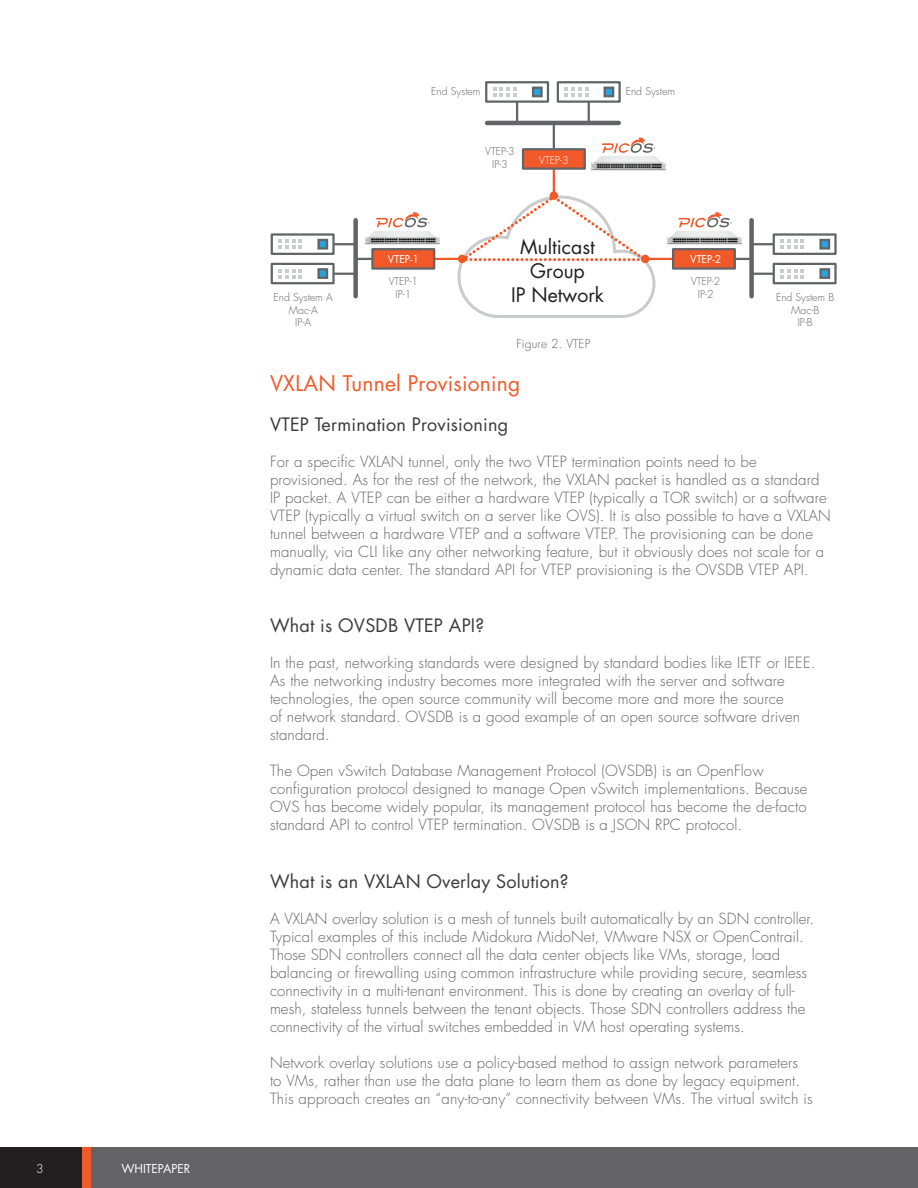
<style>
.page{position:relative;width:918px;height:1188px;background:#fff}
.page>*{position:absolute;margin:0;border:0;box-sizing:border-box;transform-origin:0 0}
.t1{font:21px "Futura Std";letter-spacing:.01em;color:#f15929}
.t2{font:19.5px/24px "Futura Std";color:#231f20;text-align:center}
.t3{font:18px "Futura Std";letter-spacing:.01em;color:#3b3b3b}
.t4{font:300 15px/18px "Futura Std";letter-spacing:.01em;color:#636366}
.t5{font:300 12px "Futura Std";letter-spacing:.01em;color:#636366}
.t6{font:12px "Futura Std";color:#fff}
.t7{font:300 12px "Futura Std";color:#fff}
.t8{font:300 10.5px/12.6px "Futura Std";color:#636366;text-align:center}
.t9{font:10.5px "Futura Std";color:#fff}
.t10{font:300 10.5px "Futura Std";color:#fff}
</style>
<div class="page">
<div style="left:82px;top:1147px;width:836px;height:41px;background:#636366"></div>
<div style="left:2px;top:1147px;width:89px;height:41px;background:#f15929"></div>
<div style="left:0;top:1147px;width:82px;height:41px;background:#231f20"></div>
<div style="left:271px;top:263px;width:64px;height:21px;border:2px solid #626467"></div>
<div style="left:319px;top:269px;width:8px;height:9px;background:#27a4dc"></div>
<div style="left:317px;top:268px;width:11px;height:11px;border:2px solid #626467"></div>
<svg style="left:278px;top:269px;width:24px;height:9px"></svg>
<div style="left:271px;top:233px;width:64px;height:22px;border:2px solid #626467"></div>
<div style="left:319px;top:240px;width:8px;height:8px;background:#27a4dc"></div>
<div style="left:317px;top:239px;width:11px;height:11px;border:2px solid #626467"></div>
<svg style="left:278px;top:239px;width:24px;height:10px"></svg>
<div style="left:353px;top:220px;width:5px;height:76px;background:#626467"></div>
<hr style="left:334px;top:243px;width:21px;height:2px;background:#626467">
<hr style="left:334px;top:273px;width:21px;height:2px;background:#626467">
<svg style="left:358px;top:258px;width:13px;height:2px"></svg>
<hr style="left:435px;top:258px;width:27px;height:2px;background:#f15929">
<hr style="left:553px;top:168px;width:2px;height:28px;background:#f15929">
<div style="left:773px;top:263px;width:64px;height:21px;border:2px solid #626467"></div>
<div style="left:821px;top:269px;width:8px;height:9px;background:#27a4dc"></div>
<div style="left:819px;top:268px;width:11px;height:11px;border:2px solid #626467"></div>
<svg style="left:780px;top:269px;width:24px;height:9px"></svg>
<div style="left:773px;top:233px;width:64px;height:22px;border:2px solid #626467"></div>
<div style="left:821px;top:240px;width:8px;height:8px;background:#27a4dc"></div>
<div style="left:819px;top:239px;width:11px;height:11px;border:2px solid #626467"></div>
<svg style="left:780px;top:239px;width:24px;height:10px"></svg>
<div style="left:749px;top:220px;width:5px;height:76px;background:#626467"></div>
<hr style="left:752px;top:243px;width:21px;height:2px;background:#626467">
<hr style="left:752px;top:273px;width:21px;height:2px;background:#626467">
<svg style="left:736px;top:258px;width:13px;height:2px"></svg>
<hr style="left:645px;top:258px;width:27px;height:2px;background:#f15929">
<svg style="left:456px;top:193px;width:201px;height:125px"></svg>
<div style="left:485px;top:81px;width:64px;height:22px;border:2px solid #626467"></div>
<div style="left:533px;top:88px;width:9px;height:8px;background:#27a4dc"></div>
<div style="left:532px;top:87px;width:11px;height:10px;border:2px solid #626467"></div>
<svg style="left:493px;top:87px;width:24px;height:10px"></svg>
<div style="left:557px;top:81px;width:64px;height:22px;border:2px solid #626467"></div>
<div style="left:605px;top:88px;width:8px;height:8px;background:#27a4dc"></div>
<div style="left:604px;top:87px;width:10px;height:10px;border:2px solid #626467"></div>
<svg style="left:564px;top:87px;width:24px;height:10px"></svg>
<div style="left:523px;top:149px;width:62px;height:20px;background:#f15929"></div>
<div style="left:522px;top:148px;width:64px;height:22px;border:2px solid #626467"></div>
<hr style="left:487px;top:121px;width:132px;height:4px;background:#626467">
<hr style="left:588px;top:101px;width:2px;height:21px;background:#626467">
<hr style="left:516px;top:101px;width:2px;height:21px;background:#626467">
<hr style="left:553px;top:124px;width:2px;height:25px;background:#626467">
<img style="left:591px;top:157px;width:75px;height:13px">
<svg style="left:602px;top:137px;width:53px;height:16px"></svg>
<div style="left:673px;top:249px;width:62px;height:20px;background:#f15929"></div>
<div style="left:672px;top:248px;width:64px;height:22px;border:2px solid #626467"></div>
<img style="left:667px;top:232px;width:75px;height:13px">
<svg style="left:678px;top:212px;width:54px;height:15px"></svg>
<div style="left:372px;top:249px;width:62px;height:20px;background:#f15929"></div>
<div style="left:371px;top:248px;width:64px;height:22px;border:2px solid #626467"></div>
<img style="left:365px;top:232px;width:75px;height:13px">
<svg style="left:376px;top:212px;width:53px;height:15px"></svg>
<p class="t7" style="left:36px;top:1161px;width:9px">3</p>
<p class="t6" style="left:121px;top:1161px;width:70px">WHITEPAPER</p>
<p class="t8" style="left:431px;top:86px;width:51px">End System</p>
<p class="t8" style="left:626px;top:86px;width:51px">End System</p>
<p class="t8" style="left:485px;top:146px;width:31px">VTEP-3<br>IP-3</p>
<p class="t10" style="left:539px;top:153px;width:31px">VTEP-3</p>
<h2 class="t2" style="left:520px;top:236px;width:76px">Multicast<br>Group</h2>
<p class="t9" style="left:388px;top:253px;width:33px">VTEP-1</p>
<p class="t8" style="left:389px;top:276px;width:31px">VTEP-1<br>IP-1</p>
<p class="t8" style="left:274px;top:291px;width:61px">End System A</p>
<h2 class="t2" style="left:511px;top:284px;width:95px">IP Network</h2>
<p class="t8" style="left:289px;top:304px;width:31px">Mac-A<br>IP-A</p>
<p class="t9" style="left:690px;top:253px;width:33px">VTEP-2</p>
<p class="t8" style="left:691px;top:276px;width:31px">VTEP-2<br>IP-2</p>
<p class="t8" style="left:776px;top:291px;width:60px">End System B<br>Mac-B<br>IP-B</p>
<p class="t5" style="left:516px;top:336px;width:76px">Figure 2. VTEP</p>
<h1 class="t1" style="left:270px;top:370px;width:252px">VXLAN Tunnel Provisioning</h1>
<p class="t3" style="left:270px;top:413px;width:240px">VTEP Termination Provisioning</p>
<p class="t4" style="left:270px;top:453px;width:562px">For a specific VXLAN tunnel, only the two VTEP termination points need to be provisioned. As for the rest of the network, the VXLAN packet is handled as a standard IP packet. A VTEP can be either a hardware VTEP (typically a TOR switch) or a software VTEP (typically a virtual switch on a server like OVS). It is also possible to have a VXLAN tunnel between a hardware VTEP and a software VTEP. The provisioning can be done manually, via CLI like any other networking feature, but it obviously does not scale for a dynamic data center. The standard API for VTEP provisioning is the OVSDB VTEP API.</p>
<p class="t3" style="left:270px;top:614px;width:216px">What is OVSDB VTEP API?</p>
<p class="t4" style="left:270px;top:654px;width:547px">In the past, networking standards were designed by standard bodies like IETF or IEEE.<br>As the networking industry becomes more integrated with the server and software technologies, the open source community will become more and more the source<br>of network standard. OVSDB is a good example of an open source software driven standard.</p>
<p class="t4" style="left:270px;top:762px;width:539px">The Open vSwitch Database Management Protocol (OVSDB) is an OpenFlow configuration protocol designed to manage Open vSwitch implementations. Because OVS has become widely popular, its management protocol has become the de-facto standard API to control VTEP termination. OVSDB is a JSON RPC protocol.</p>
<p class="t3" style="left:270px;top:870px;width:300px">What is an VXLAN Overlay Solution?</p>
<p class="t4" style="left:270px;top:910px;width:546px">A VXLAN overlay solution is a mesh of tunnels built automatically by an SDN controller.<br>Typical examples of this include Midokura MidoNet, VMware NSX or OpenContrail.<br>Those SDN controllers connect all the data center objects like VMs, storage, load balancing or firewalling using common infrastructure while providing secure, seamless connectivity in a multi-tenant environment. This is done by creating an overlay of full&shy;mesh, stateless tunnels between the tenant objects. Those SDN controllers address the connectivity of the virtual switches embedded in VM host operating systems.</p>
<p class="t4" style="left:270px;top:1054px;width:544px">Network overlay solutions use a policy-based method to assign network parameters to VMs, rather than use the data plane to learn them as done by legacy equipment.<br>This approach creates an “any-to-any” connectivity between VMs. The virtual switch is</p>
</div>
